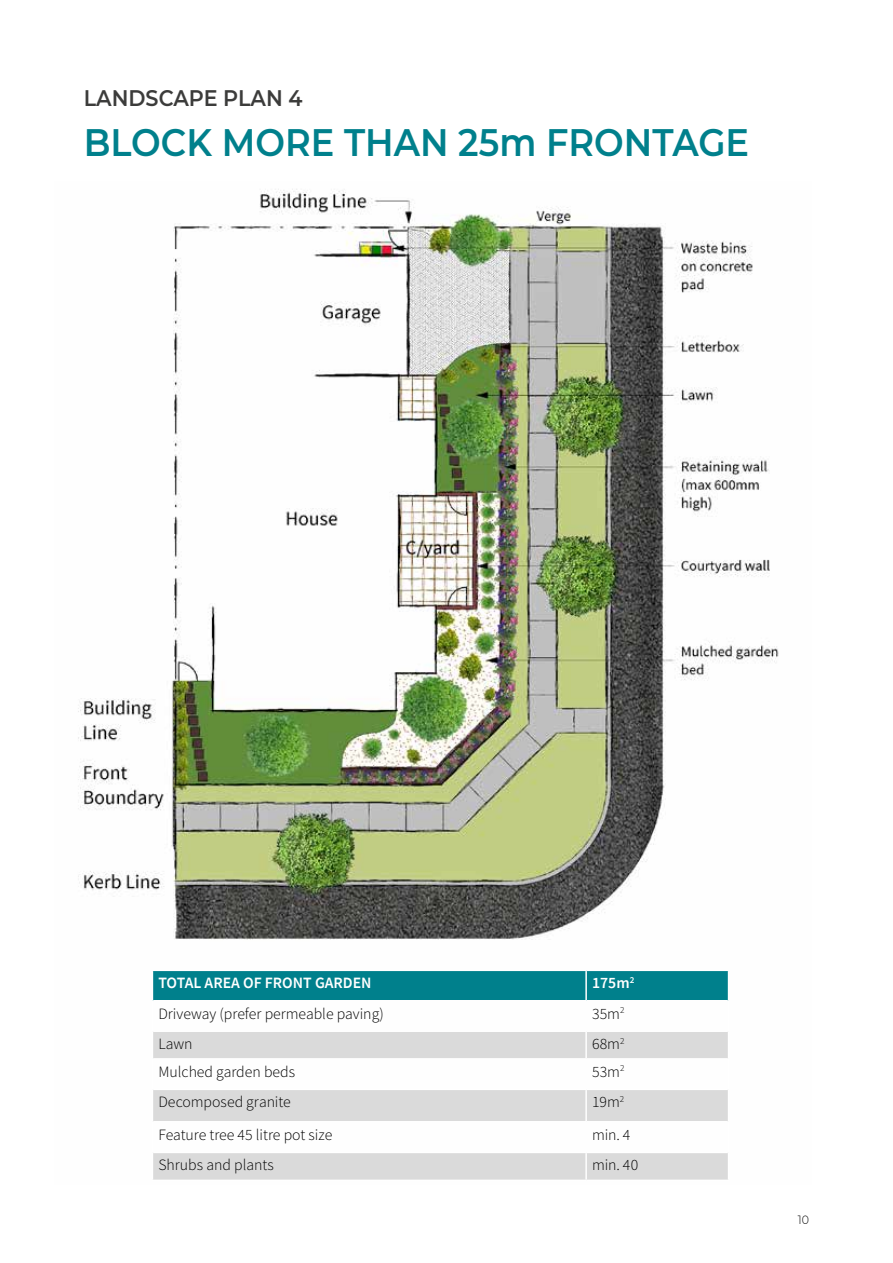
<style>
.page{position:relative;width:893px;height:1263px;background:#fff}
.page>*{position:absolute;margin:0;border:0;box-sizing:border-box;transform-origin:0 0}
.t1{font:600 38.25px "Montserrat";color:#00808c;scale:.92 1}
.t2{font:600 22.5px "Montserrat";color:#3c3c3b;scale:.92 1}
.t3{font:300 15.75px "Source Sans Pro";color:#000}
.t4{font:600 15.75px "Source Sans Pro";color:#fff}
.t5{font:300 12px "Montserrat";color:#000;scale:.92 1}
</style>
<div class="page">
<img style="left:78px;top:189px;width:701px;height:751px">
<div style="left:153px;top:971px;width:575px;height:29px;background:#00808c"></div>
<svg style="left:153px;top:1032px;width:575px;height:147px;fill:#dadada"></svg>
<hr style="left:585px;top:971px;width:2px;height:29px;background:#fff">
<hr style="left:585px;top:1032px;width:2px;height:26px;background:#fff">
<hr style="left:585px;top:1059px;width:2px;height:29px;background:#fff">
<hr style="left:585px;top:1090px;width:2px;height:31px;background:#fff">
<hr style="left:153px;top:1058px;width:433px;height:1px;background:#fff">
<hr style="left:586px;top:1058px;width:142px;height:1px;background:#fff">
<hr style="left:153px;top:1088px;width:433px;height:2px;background:#fff">
<hr style="left:586px;top:1088px;width:142px;height:2px;background:#fff">
<hr style="left:153px;top:1121px;width:433px;height:1px;background:#fff">
<hr style="left:586px;top:1121px;width:142px;height:1px;background:#fff">
<hr style="left:585px;top:1122px;width:2px;height:30px;background:#fff">
<hr style="left:153px;top:1152px;width:433px;height:1px;background:#fff">
<hr style="left:586px;top:1152px;width:142px;height:1px;background:#fff">
<hr style="left:585px;top:1153px;width:2px;height:26px;background:#fff">
<h2 class="t2" style="left:84px;top:82px;width:239px">LANDSCAPE PLAN 4</h2>
<h1 class="t1" style="left:84px;top:115px;width:725px">BLOCK MORE THAN 25m FRONTAGE</h1>
<p class="t4" style="left:158px;top:972px;width:215px">TOTAL AREA OF FRONT GARDEN</p>
<p class="t4" style="left:592px;top:972px;width:44px">175m<sup>2</sup></p>
<p class="t3" style="left:158px;top:1004px;width:227px">Driveway (prefer permeable paving)</p>
<p class="t3" style="left:592px;top:1004px;width:34px">35m<sup>2</sup></p>
<p class="t3" style="left:158px;top:1034px;width:36px">Lawn</p>
<p class="t3" style="left:592px;top:1034px;width:34px">68m<sup>2</sup></p>
<p class="t3" style="left:158px;top:1062px;width:138px">Mulched garden beds</p>
<p class="t3" style="left:592px;top:1062px;width:34px">53m<sup>2</sup></p>
<p class="t3" style="left:158px;top:1092px;width:134px">Decomposed granite</p>
<p class="t3" style="left:592px;top:1092px;width:34px">19m<sup>2</sup></p>
<p class="t3" style="left:158px;top:1125px;width:175px">Feature tree 45 litre pot size</p>
<p class="t3" style="left:592px;top:1125px;width:40px">min. 4</p>
<p class="t3" style="left:158px;top:1155px;width:117px">Shrubs and plants</p>
<p class="t3" style="left:592px;top:1155px;width:48px">min. 40</p>
<p class="t5" style="left:798px;top:1212px;width:14px">10</p>
</div>
